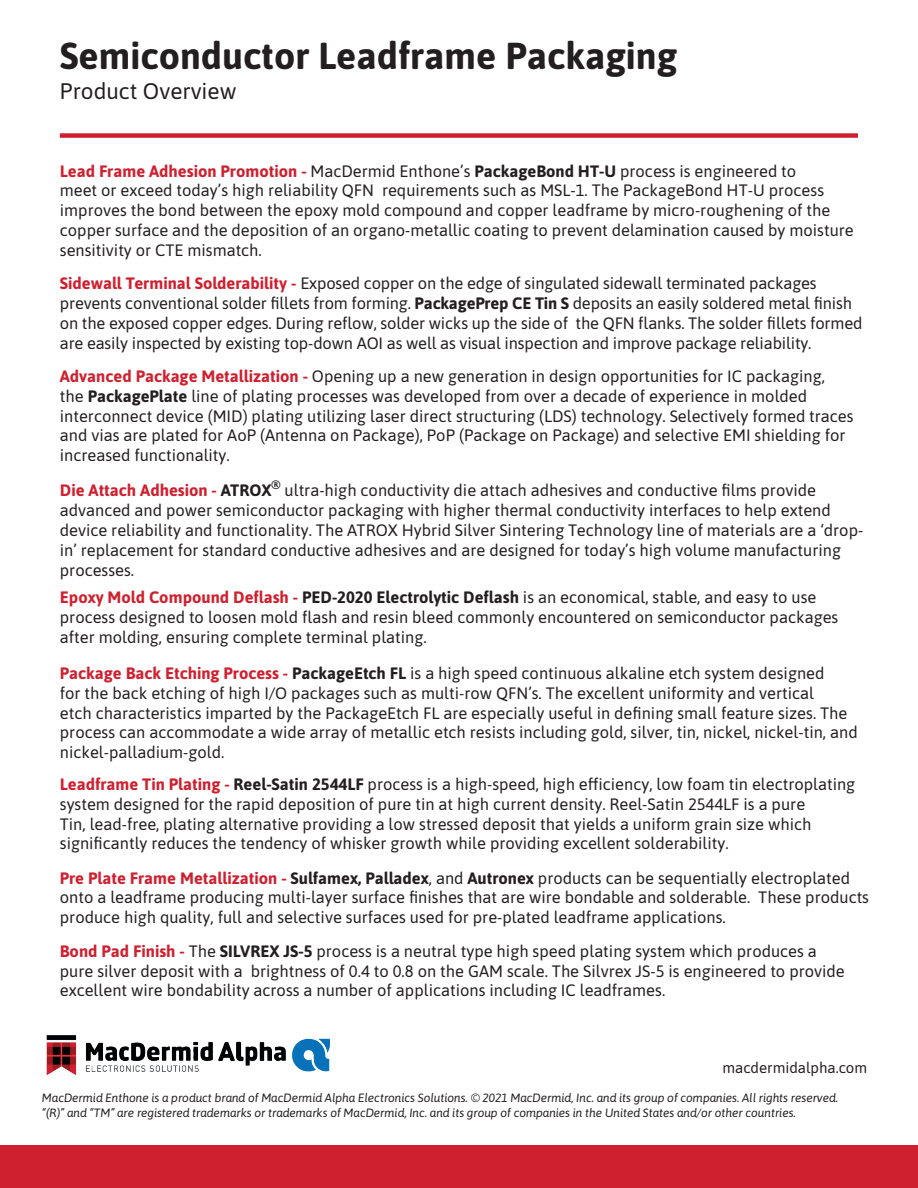
<style>
.page{position:relative;width:918px;height:1188px;background:#fff}
.page>*{position:absolute;margin:0;border:0;box-sizing:border-box;transform-origin:0 0}
.t1{font:700 37.5px "Asap";color:#231f20}
.t2{font:22.5px "Asap";color:#231f20}
.t3{font:16.5px/19.8px "Asap";color:#231f20}
.t4{font:15px "Asap";color:#231f20}
.t5{font:italic 12px/14.4px "Asap";letter-spacing:-.01em;color:#231f20}
.s1{font-weight:700;color:#cf202f}
.s2{font-weight:700}
</style>
<div class="page">
<div style="left:60px;top:133px;width:798px;height:5px;background:#cf202f"></div>
<div style="left:0;top:1146px;width:918px;height:42px;background:#cf202f"></div>
<img style="left:46px;top:1035px;width:284px;height:41px">
<p class="t1" style="left:60px;top:29px;width:619px">Semiconductor Leadframe Packaging</p>
<p class="t2" style="left:60px;top:76px;width:178px">Product Overview</p>
<p class="t3" style="left:60px;top:160px;width:795px"><span class="s1">Lead Frame Adhesion Promotion -</span> MacDermid Enthone’s <span class="s2">PackageBond HT-U</span> process is engineered to<br>meet or exceed today’s high reliability QFN requirements such as MSL-1. The PackageBond HT-U process improves the bond between the epoxy mold compound and copper leadframe by micro-roughening of the copper surface and the deposition of an organo-metallic coating to prevent delamination caused by moisture sensitivity or CTE mismatch.</p>
<p class="t3" style="left:60px;top:273px;width:804px"><span class="s1">Sidewall Terminal Solderability -</span> Exposed copper on the edge of singulated sidewall terminated packages prevents conventional solder fillets from forming. <span class="s2">PackagePrep CE Tin S</span> deposits an easily soldered metal finish on the exposed copper edges. During reflow, solder wicks up the side of the QFN flanks. The solder fillets formed are easily inspected by existing top-down AOI as well as visual inspection and improve package reliability.</p>
<p class="t3" style="left:60px;top:365px;width:795px"><span class="s1">Advanced Package Metallization -</span> Opening up a new generation in design opportunities for IC packaging,<br>the <span class="s2">PackagePlate</span> line of plating processes was developed from over a decade of experience in molded interconnect device (MID) plating utilizing laser direct structuring (LDS) technology. Selectively formed traces and vias are plated for AoP (Antenna on Package), PoP (Package on Package) and selective EMI shielding for increased functionality.</p>
<p class="t3" style="left:60px;top:480px;width:805px"><span class="s1">Die Attach Adhesion -</span> <span class="s2">ATROX</span><sup>®</sup> ultra-high conductivity die attach adhesives and conductive films provide advanced and power semiconductor packaging with higher thermal conductivity interfaces to help extend device reliability and functionality. The ATROX Hybrid Silver Sintering Technology line of materials are a ‘drop&shy;in’ replacement for standard conductive adhesives and are designed for today’s high volume manufacturing processes.</p>
<p class="t3" style="left:60px;top:587px;width:780px"><span class="s1">Epoxy Mold Compound Deflash -</span> <span class="s2">PED-2020 Electrolytic Deflash</span> is an economical, stable, and easy to use process designed to loosen mold flash and resin bleed commonly encountered on semiconductor packages after molding, ensuring complete terminal plating.</p>
<p class="t3" style="left:60px;top:662px;width:799px"><span class="s1">Package Back Etching Process -</span> <span class="s2">PackageEtch FL</span> is a high speed continuous alkaline etch system designed<br>for the back etching of high I/O packages such as multi-row QFN’s. The excellent uniformity and vertical<br>etch characteristics imparted by the PackageEtch FL are especially useful in defining small feature sizes. The process can accommodate a wide array of metallic etch resists including gold, silver, tin, nickel, nickel-tin, and nickel-palladium-gold.</p>
<p class="t3" style="left:60px;top:773px;width:797px"><span class="s1">Leadframe Tin Plating -</span> <span class="s2">Reel-Satin 2544LF</span> process is a high-speed, high efficiency, low foam tin electroplating system designed for the rapid deposition of pure tin at high current density. Reel-Satin 2544LF is a pure<br>Tin, lead-free, plating alternative providing a low stressed deposit that yields a uniform grain size which significantly reduces the tendency of whisker growth while providing excellent solderability.</p>
<p class="t3" style="left:60px;top:867px;width:811px"><span class="s1">Pre Plate Frame Metallization -</span> <span class="s2">Sulfamex, Palladex</span>, and <span class="s2">Autronex</span> products can be sequentially electroplated onto a leadframe producing multi-layer surface finishes that are wire bondable and solderable. These products produce high quality, full and selective surfaces used for pre-plated leadframe applications.</p>
<p class="t3" style="left:60px;top:940px;width:786px"><span class="s1">Bond Pad Finish -</span> The <span class="s2">SILVREX JS-5</span> process is a neutral type high speed plating system which produces a pure silver deposit with a brightness of 0.4 to 0.8 on the GAM scale. The Silvrex JS-5 is engineered to provide excellent wire bondability across a number of applications including IC leadframes.</p>
<p class="t4" style="left:722px;top:1057px;width:146px">macdermidalpha.com</p>
<p class="t5" style="left:42px;top:1090px;width:798px">MacDermid Enthone is a product brand of MacDermid Alpha Electronics Solutions. © 2021 MacDermid, Inc. and its group of companies. All rights reserved. “(R)” and “TM” are registered trademarks or trademarks of MacDermid, Inc. and its group of companies in the United States and/or other countries.</p>
</div>
